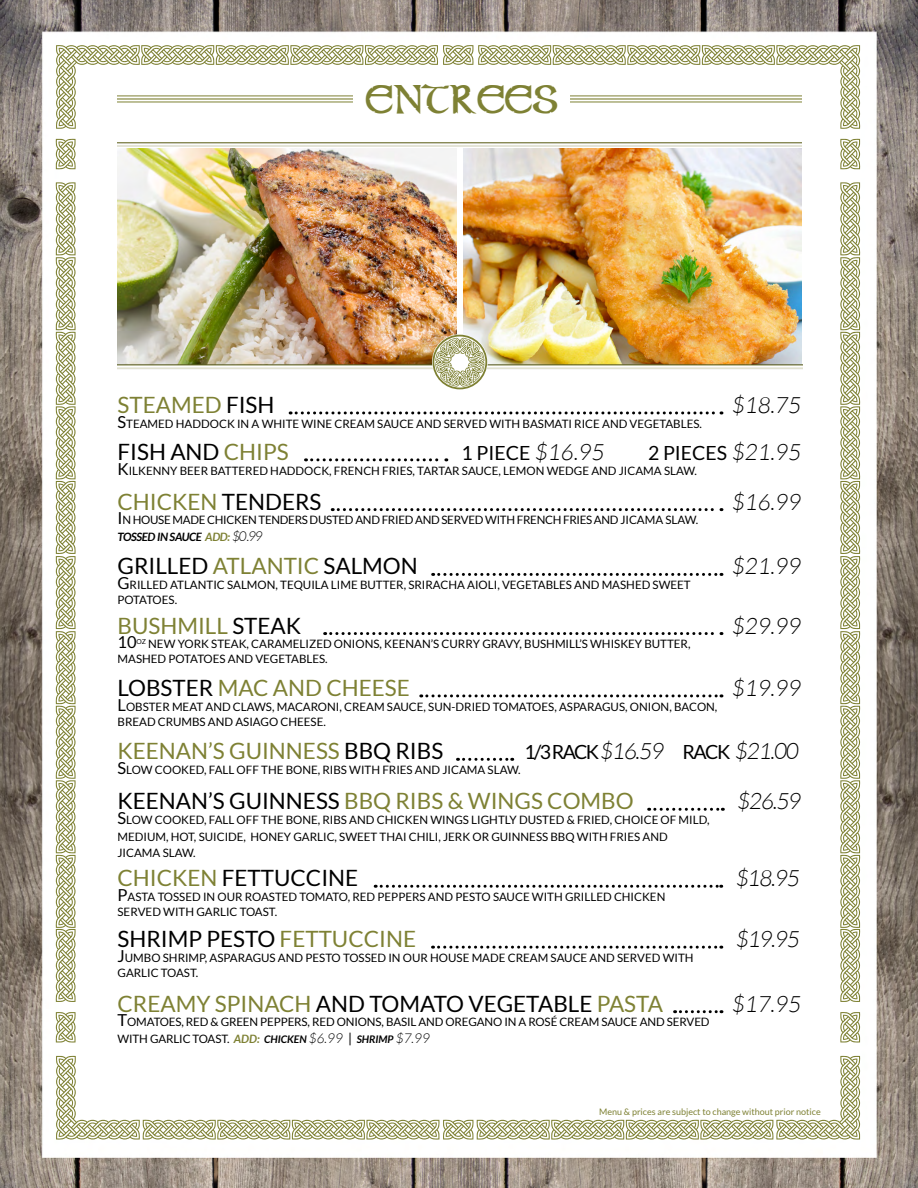
<style>
.page{position:relative;width:918px;height:1188px;background:#fff}
.page>*{position:absolute;margin:0;border:0;box-sizing:border-box;transform-origin:0 0}
.t1{font:34.5px "Stonecross";color:#7e8134}
.t2{font:22.5px "Lato";color:#7e8134}
.t3{font:italic 300 22.5px "Lato";color:#000}
.t4{font:22.5px "Lato";color:#000}
.t5{font:19.5px "Lato";color:#000}
.t6{font:16.5px "Lato";color:#000}
.t7{font:11.55px/15px "Lato";color:#000}
.t8{font:11.55px/16.5px "Lato";letter-spacing:-.025em;color:#000}
.t9{font:9px "Lato";color:#7e8134}
.s1{color:#000}
.s2{font-size:16.5px}
.s3{color:#7e8134}
.s4{font-weight:300;font-style:italic;font-size:22.5px}
.s5{font-weight:700;font-style:italic}
.s6{font-weight:700;font-style:italic;color:#7e8134}
.s7{font-weight:300;font-style:italic;font-size:13.5px}
.s8{font-weight:400;font-style:normal;font-size:19.5px}
.s9{font-weight:700;font-style:italic;font-size:10.5px}
.s10{font-size:13.5px}
</style>
<div class="page">
<img style="left:0;top:0;width:918px;height:1188px">
<svg style="left:840px;top:139px;width:20px;height:30px"></svg>
<svg style="left:840px;top:1012px;width:20px;height:31px"></svg>
<svg style="left:840px;top:182px;width:20px;height:820px"></svg>
<svg style="left:56px;top:139px;width:20px;height:30px"></svg>
<svg style="left:56px;top:1012px;width:20px;height:31px"></svg>
<svg style="left:56px;top:182px;width:20px;height:820px"></svg>
<svg style="left:56px;top:45px;width:804px;height:84px"></svg>
<svg style="left:56px;top:1056px;width:804px;height:84px"></svg>
<hr style="left:117px;top:98px;width:684px;height:2px;background:#7e8133">
<hr style="left:117px;top:102px;width:684px;height:1px;background:#7e8133">
<hr style="left:117px;top:96px;width:684px;height:1px;background:#7e8133">
<div style="left:353px;top:78px;width:217px;height:45px;background:#fff"></div>
<svg style="left:290px;top:411px;width:432px;height:3px"></svg>
<svg style="left:306px;top:458px;width:141px;height:3px"></svg>
<svg style="left:332px;top:508px;width:390px;height:3px"></svg>
<svg style="left:433px;top:573px;width:289px;height:3px"></svg>
<svg style="left:325px;top:632px;width:397px;height:3px"></svg>
<svg style="left:421px;top:694px;width:301px;height:3px"></svg>
<svg style="left:458px;top:758px;width:55px;height:3px"></svg>
<svg style="left:649px;top:808px;width:74px;height:3px"></svg>
<svg style="left:433px;top:946px;width:289px;height:3px"></svg>
<svg style="left:375px;top:885px;width:347px;height:3px"></svg>
<svg style="left:675px;top:1010px;width:47px;height:3px"></svg>
<img style="left:117px;top:139px;width:684px;height:142px">
<img style="left:118px;top:148px;width:338px;height:213px">
<img style="left:464px;top:148px;width:337px;height:213px">
<img style="left:118px;top:361px;width:684px;height:16px">
<svg style="left:432px;top:334px;width:56px;height:56px"></svg>
<svg style="left:433px;top:335px;width:54px;height:54px"></svg>
<svg style="left:435px;top:338px;width:49px;height:49px"></svg>
<h1 class="t1" style="left:365px;top:72px;width:194px">ENTREES</h1>
<h2 class="t2" style="left:118px;top:392px;width:158px">STEAMED <span class="s1">FISH</span></h2>
<h2 class="t3" style="left:732px;top:393px;width:71px">$18.75</h2>
<p class="t7" style="left:118px;top:416px;width:586px"><span class="s2">S</span>TEAMED HADDOCK IN A WHITE WINE CREAM SAUCE AND SERVED WITH BASMATI RICE AND VEGETABLES.</p>
<h2 class="t4" style="left:118px;top:439px;width:173px">FISH AND <span class="s3">CHIPS</span></h2>
<h3 class="t5" style="left:462px;top:442px;width:145px">1 PIECE <span class="s4">$16.95</span></h3>
<h3 class="t5" style="left:648px;top:442px;width:155px">2 PIECES <span class="s4">$21.95</span></h3>
<p class="t7" style="left:118px;top:463px;width:581px"><span class="s2">K</span>ILKENNY BEER BATTERED HADDOCK, FRENCH FRIES, TARTAR SAUCE, LEMON WEDGE AND JICAMA SLAW.</p>
<h2 class="t2" style="left:118px;top:489px;width:206px">CHICKEN <span class="s1">TENDERS</span></h2>
<h2 class="t3" style="left:732px;top:489px;width:71px">$16.99</h2>
<p class="t8" style="left:118px;top:512px;width:582px"><span class="s2">I</span>N HOUSE MADE CHICKEN TENDERS DUSTED AND FRIED AND SERVED WITH FRENCH FRIES AND JICAMA SLAW.<br><span class="s5">TOSSED IN SAUCE</span> <span class="s6">ADD:</span> <span class="s7">$0 .99</span></p>
<h2 class="t4" style="left:118px;top:554px;width:302px">GRILLED <span class="s3">ATLANTIC</span> SALMON</h2>
<h2 class="t3" style="left:732px;top:554px;width:71px">$21.99</h2>
<p class="t7" style="left:118px;top:577px;width:575px"><span class="s2">G</span>RILLED ATLANTIC SALMON, TEQUILA LIME BUTTER, SRIRACHA AIOLI, VEGETABLES AND MASHED SWEET<br>POTATOES.</p>
<h2 class="t2" style="left:118px;top:613px;width:185px">BUSHMILL <span class="s1">STEAK</span></h2>
<h2 class="t3" style="left:732px;top:613px;width:71px">$29.99</h2>
<h3 class="t6" style="left:118px;top:633px;width:21px">10</h3>
<p class="t7" style="left:118px;top:637px;width:575px;text-indent:19px"><sup>OZ</sup> NEW YORK STEAK, CARAMELIZED ONIONS, KEENAN’S CURRY GRAVY, BUSHMILL’S WHISKEY BUTTER,<br>MASHED POTATOES AND VEGETABLES.</p>
<h2 class="t2" style="left:118px;top:675px;width:294px"><span class="s1">LOBSTER</span> MAC AND CHEESE</h2>
<h2 class="t3" style="left:732px;top:676px;width:71px">$19.99</h2>
<p class="t7" style="left:118px;top:699px;width:601px"><span class="s2">L</span>OBSTER MEAT AND CLAWS, MACARONI, CREAM SAUCE, SUN-DRIED TOMATOES, ASPARAGUS, ONION, BACON,<br>BREAD CRUMBS AND ASIAGO CHEESE.</p>
<h2 class="t2" style="left:118px;top:739px;width:327px">KEENAN’S GUINNESS <span class="s1">BBQ RIBS</span></h2>
<h2 class="t3" style="left:524px;top:739px;width:276px"><span class="s8">1/3 RACK</span>$16.59 <span class="s8">RACK</span> $21.00</h2>
<p class="t7" style="left:118px;top:762px;width:405px"><span class="s2">S</span>LOW COOKED, FALL OFF THE BONE, RIBS WITH FRIES AND JICAMA SLAW.</p>
<h2 class="t2" style="left:118px;top:789px;width:518px"><span class="s1">KEENAN’S GUINNESS</span> BBQ RIBS &amp; WINGS COMBO</h2>
<h2 class="t3" style="left:737px;top:789px;width:66px">$26.59</h2>
<p class="t7" style="left:118px;top:812px;width:594px;line-height:16.5px"><span class="s2">S</span>LOW COOKED, FALL OFF THE BONE, RIBS AND CHICKEN WINGS LIGHTLY DUSTED &amp; FRIED, CHOICE OF MILD,<br>MEDIUM, HOT, SUICIDE, HONEY GARLIC, SWEET THAI CHILI, JERK OR GUINNESS BBQ WITH FRIES AND<br>JICAMA SLAW.</p>
<h2 class="t4" style="left:118px;top:866px;width:242px"><span class="s3">CHICKEN</span> FETTUCCINE</h2>
<h2 class="t3" style="left:736px;top:866px;width:66px">$18.95</h2>
<p class="t7" style="left:118px;top:889px;width:549px"><span class="s2">P</span>ASTA TOSSED IN OUR ROASTED TOMATO, RED PEPPERS AND PESTO SAUCE WITH GRILLED CHICKEN<br>SERVED WITH GARLIC TOAST.</p>
<h2 class="t4" style="left:118px;top:926px;width:300px">SHRIMP PESTO <span class="s3">FETTUCCINE</span></h2>
<h2 class="t3" style="left:736px;top:927px;width:66px">$19.95</h2>
<p class="t7" style="left:118px;top:950px;width:578px"><span class="s2">J</span>UMBO SHRIMP, ASPARAGUS AND PESTO TOSSED IN OUR HOUSE MADE CREAM SAUCE AND SERVED WITH<br>GARLIC TOAST.</p>
<h2 class="t2" style="left:118px;top:991px;width:547px">CREAMY SPINACH <span class="s1">AND TOMATO VEGETABLE</span> PASTA</h2>
<h2 class="t3" style="left:732px;top:992px;width:71px">$17.95</h2>
<p class="t7" style="left:118px;top:1014px;width:594px;line-height:16.5px"><span class="s2">T</span>OMATOES, RED &amp; GREEN PEPPERS, RED ONIONS, BASIL AND OREGANO IN A ROSÉ CREAM SAUCE AND SERVED<br>WITH GARLIC TOAST. <span class="s6">ADD:</span> <span class="s9">CHICKEN</span> <span class="s7">$6.99</span> <span class="s10">|</span> <span class="s9">SHRIMP</span> <span class="s7">$7.99</span></p>
<p class="t9" style="left:599px;top:1106px;width:223px">Menu &amp; prices are subject to change without prior notice</p>
</div>
